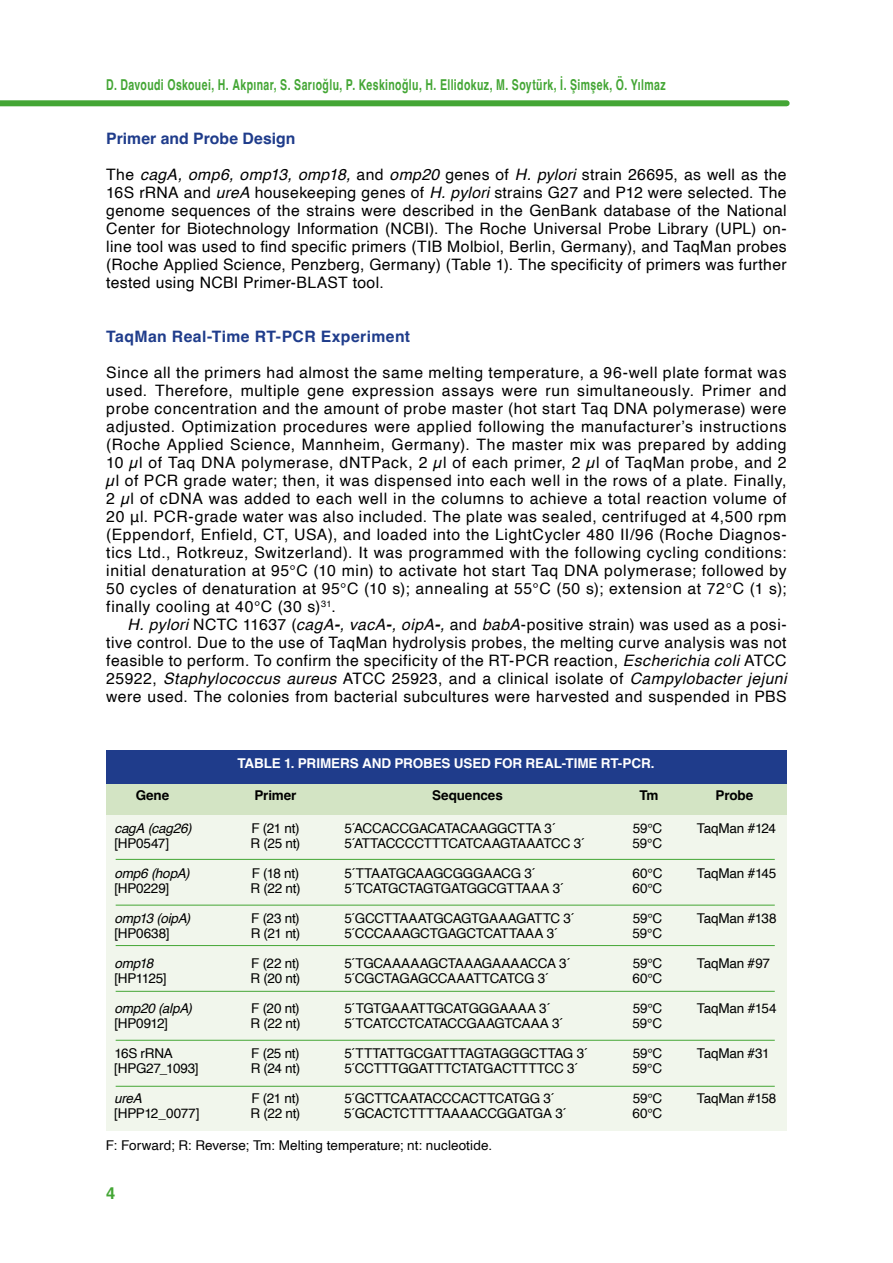
<style>
.page{position:relative;width:893px;height:1263px;background:#fff}
.page>*{position:absolute;margin:0;border:0;box-sizing:border-box;transform-origin:0 0}
.t1{font:700 16.5px "Helvetica";color:#44a635}
.t2{font:15.75px/18px "Helvetica";letter-spacing:.03em;color:#000;text-align:justify}
.t3{font:700 15.75px "Helvetica";letter-spacing:.02em;color:#1f3c8b}
.t4{font:700 15px "Helvetica";letter-spacing:.035em;color:#44a635;scale:.7 1}
.t5{font:13.5px "Helvetica";letter-spacing:-.015em;color:#000}
.t6{font:13.5px "Helvetica";letter-spacing:-.035em;color:#000}
.t7{font:13.5px "Helvetica";letter-spacing:.005em;color:#000}
.t8{font:italic 13.5px "Helvetica";letter-spacing:-.015em;color:#000}
.t9{font:700 13.5px "Helvetica";letter-spacing:-.005em;color:#fff}
.t10{font:700 13.5px "Helvetica";letter-spacing:-.005em;color:#000}
.s1{font-style:italic}
.s2{font-weight:700;font-style:italic}
</style>
<div class="page">
<div style="left:0;top:100px;width:787px;height:6px;background:#44a635"></div>
<div style="left:106px;top:750px;width:681px;height:34px;background:#1f3c8b"></div>
<div style="left:106px;top:784px;width:681px;height:31px;background:#d3e4c4"></div>
<div style="left:106px;top:815px;width:681px;height:316px;background:#f1f6ec"></div>
<hr style="left:116px;top:859px;width:659px;height:1px;background:#44a635">
<hr style="left:116px;top:905px;width:659px;height:1px;background:#44a635">
<hr style="left:116px;top:945px;width:659px;height:1px;background:#44a635">
<hr style="left:116px;top:1086px;width:659px;height:1px;background:#44a635">
<hr style="left:116px;top:991px;width:659px;height:1px;background:#44a635">
<hr style="left:116px;top:1040px;width:659px;height:1px;background:#44a635">
<p class="t4" style="left:106px;top:75px;width:801px">D. Davoudi Oskouei, H. Akpınar, S. Sarıoğlu, P. Keskinoğlu, H. Ellidokuz, M. Soytürk, İ. Şimşek, Ö. Yılmaz</p>
<p class="t3" style="left:106px;top:129px;width:191px">Primer and Probe Design</p>
<p class="t2" style="left:106px;top:166px;width:682px">The <span class="s1">cagA, omp6, omp13, omp18,</span> and <span class="s1">omp20</span> genes of <span class="s1">H. pylori</span> strain 26695, as well as the 16S rRNA and <span class="s1">ureA</span> housekeeping genes of <span class="s1">H. pylori</span> strains G27 and P12 were selected. The genome sequences of the strains were described in the GenBank database of the National Center for Biotechnology Information (NCBI). The Roche Universal Probe Library (UPL) on&shy;line tool was used to find specific primers (TIB Molbiol, Berlin, Germany), and TaqMan probes (Roche Applied Science, Penzberg, Germany) (Table 1). The specificity of primers was further tested using NCBI Primer-BLAST tool.</p>
<p class="t3" style="left:106px;top:327px;width:305px">TaqMan Real-Time RT-PCR Experiment</p>
<p class="t2" style="left:106px;top:364px;width:682px">Since all the primers had almost the same melting temperature, a 96-well plate format was used. Therefore, multiple gene expression assays were run simultaneously. Primer and probe concentration and the amount of probe master (hot start Taq DNA polymerase) were adjusted. Optimization procedures were applied following the manufacturer’s instructions (Roche Applied Science, Mannheim, Germany). The master mix was prepared by adding 10 µl of Taq DNA polymerase, dNTPack, 2 µl of each primer, 2 µl of TaqMan probe, and 2 µl of PCR grade water; then, it was dispensed into each well in the rows of a plate. Finally, 2 µl of cDNA was added to each well in the columns to achieve a total reaction volume of 20 μl. PCR-grade water was also included. The plate was sealed, centrifuged at 4,500 rpm (Eppendorf, Enfield, CT, USA), and loaded into the LightCycler 480 II/96 (Roche Diagnos&shy;tics Ltd., Rotkreuz, Switzerland). It was programmed with the following cycling conditions: initial denaturation at 95°C (10 min) to activate hot start Taq DNA polymerase; followed by 50 cycles of denaturation at 95°C (10 s); annealing at 55°C (50 s); extension at 72°C (1 s); finally cooling at 40°C (30 s)<sup>31</sup>.</p>
<p class="t2" style="left:106px;top:616px;width:682px;text-indent:21px"><span class="s1">H. pylori</span> NCTC 11637 (<span class="s1">cagA</span><span class="s2">-</span><span class="s1">, vacA</span><span class="s2">-</span><span class="s1">, oipA</span><span class="s2">-</span><span class="s1">,</span> and <span class="s1">babA</span>-positive strain) was used as a posi&shy;tive control. Due to the use of TaqMan hydrolysis probes, the melting curve analysis was not feasible to perform. To confirm the specificity of the RT-PCR reaction, <span class="s1">Escherichia coli</span> ATCC 25922, <span class="s1">Staphylococcus aureus</span> ATCC 25923, and a clinical isolate of <span class="s1">Campylobacter jejuni </span>were used. The colonies from bacterial subcultures were harvested and suspended in PBS</p>
<p class="t9" style="left:237px;top:755px;width:419px">TABLE 1. PRIMERS AND PROBES USED FOR REAL-TIME RT-PCR.</p>
<p class="t10" style="left:136px;top:787px;width:35px">Gene</p>
<p class="t10" style="left:255px;top:787px;width:43px">Primer</p>
<p class="t10" style="left:432px;top:787px;width:72px">Sequences</p>
<p class="t10" style="left:639px;top:787px;width:21px">Tm</p>
<p class="t10" style="left:716px;top:787px;width:39px">Probe</p>
<p class="t8" style="left:114px;top:817px;width:79px">cagA (cag26)</p>
<p class="t5" style="left:251px;top:818px;width:50px">F (21 nt)</p>
<p class="t6" style="left:344px;top:818px;width:213px">5´ACCACCGACATACAAGGCTTA 3´</p>
<p class="t5" style="left:633px;top:818px;width:31px">59°C</p>
<p class="t5" style="left:697px;top:818px;width:81px">TaqMan #124</p>
<p class="t5" style="left:114px;top:833px;width:56px">[HP0547]</p>
<p class="t5" style="left:251px;top:833px;width:51px">R (25 nt)</p>
<p class="t6" style="left:344px;top:833px;width:242px">5´ATTACCCCTTTCATCAAGTAAATCC 3´</p>
<p class="t5" style="left:633px;top:833px;width:31px">59°C</p>
<p class="t8" style="left:114px;top:862px;width:77px">omp6 (hopA)</p>
<p class="t5" style="left:252px;top:863px;width:49px">F (18 nt)</p>
<p class="t5" style="left:344px;top:863px;width:193px">5´TTAATGCAAGCGGGAACG 3´</p>
<p class="t5" style="left:633px;top:863px;width:31px">60°C</p>
<p class="t5" style="left:697px;top:863px;width:81px">TaqMan #145</p>
<p class="t5" style="left:114px;top:878px;width:56px">[HP0229]</p>
<p class="t5" style="left:250px;top:878px;width:52px">R (22 nt)</p>
<p class="t6" style="left:344px;top:878px;width:221px">5´TCATGCTAGTGATGGCGTTAAA 3´</p>
<p class="t5" style="left:632px;top:878px;width:31px">60°C</p>
<p class="t8" style="left:114px;top:907px;width:78px">omp13 (oipA)</p>
<p class="t5" style="left:251px;top:908px;width:50px">F (23 nt)</p>
<p class="t5" style="left:344px;top:908px;width:232px">5´GCCTTAAATGCAGTGAAAGATTC 3´</p>
<p class="t5" style="left:633px;top:908px;width:31px">59°C</p>
<p class="t5" style="left:697px;top:908px;width:81px">TaqMan #138</p>
<p class="t5" style="left:114px;top:923px;width:57px">[HP0638]</p>
<p class="t5" style="left:251px;top:923px;width:51px">R (21 nt)</p>
<p class="t5" style="left:344px;top:923px;width:215px">5´CCCAAAGCTGAGCTCATTAAA 3´</p>
<p class="t5" style="left:633px;top:923px;width:31px">59°C</p>
<p class="t8" style="left:114px;top:952px;width:41px">omp18</p>
<p class="t5" style="left:251px;top:953px;width:50px">F (22 nt)</p>
<p class="t5" style="left:344px;top:953px;width:228px">5´TGCAAAAAGCTAAAGAAAACCA 3´</p>
<p class="t5" style="left:633px;top:953px;width:31px">59°C</p>
<p class="t5" style="left:697px;top:953px;width:75px">TaqMan #97</p>
<p class="t5" style="left:114px;top:968px;width:54px">[HP1125]</p>
<p class="t5" style="left:250px;top:968px;width:51px">R (20 nt)</p>
<p class="t5" style="left:344px;top:968px;width:206px">5´CGCTAGAGCCAAATTCATCG 3´</p>
<p class="t5" style="left:632px;top:968px;width:31px">60°C</p>
<p class="t8" style="left:114px;top:997px;width:79px">omp20 (alpA)</p>
<p class="t5" style="left:251px;top:998px;width:50px">F (20 nt)</p>
<p class="t5" style="left:344px;top:998px;width:208px">5´TGTGAAATTGCATGGGAAAA 3´</p>
<p class="t5" style="left:633px;top:998px;width:31px">59°C</p>
<p class="t5" style="left:697px;top:998px;width:81px">TaqMan #154</p>
<p class="t5" style="left:114px;top:1013px;width:55px">[HP0912]</p>
<p class="t5" style="left:250px;top:1013px;width:52px">R (22 nt)</p>
<p class="t6" style="left:344px;top:1013px;width:221px">5´TCATCCTCATACCGAAGTCAAA 3´</p>
<p class="t5" style="left:633px;top:1013px;width:31px">59°C</p>
<p class="t5" style="left:114px;top:1043px;width:60px">16S rRNA</p>
<p class="t5" style="left:251px;top:1043px;width:50px">F (25 nt)</p>
<p class="t5" style="left:344px;top:1043px;width:245px">5´TTTATTGCGATTTAGTAGGGCTTAG 3´</p>
<p class="t5" style="left:633px;top:1043px;width:31px">59°C</p>
<p class="t5" style="left:697px;top:1043px;width:74px">TaqMan #31</p>
<p class="t5" style="left:114px;top:1058px;width:86px">[HPG27_1093]</p>
<p class="t5" style="left:251px;top:1058px;width:51px">R (24 nt)</p>
<p class="t5" style="left:344px;top:1058px;width:236px">5´CCTTTGGATTTCTATGACTTTTCC 3´</p>
<p class="t5" style="left:633px;top:1058px;width:31px">59°C</p>
<p class="t8" style="left:114px;top:1087px;width:29px">ureA</p>
<p class="t5" style="left:251px;top:1088px;width:50px">F (21 nt)</p>
<p class="t6" style="left:344px;top:1088px;width:212px">5´GCTTCAATACCCACTTCATGG 3´</p>
<p class="t5" style="left:633px;top:1088px;width:31px">59°C</p>
<p class="t5" style="left:697px;top:1088px;width:81px">TaqMan #158</p>
<p class="t5" style="left:114px;top:1103px;width:87px">[HPP12_0077]</p>
<p class="t5" style="left:250px;top:1103px;width:52px">R (22 nt)</p>
<p class="t5" style="left:344px;top:1103px;width:224px">5´GCACTCTTTTAAAACCGGATGA 3´</p>
<p class="t5" style="left:633px;top:1103px;width:31px">60°C</p>
<p class="t7" style="left:106px;top:1134px;width:388px">F: Forward; R: Reverse; Tm: Melting temperature; nt: nucleotide.</p>
<p class="t1" style="left:106px;top:1183px;width:11px">4</p>
</div>
